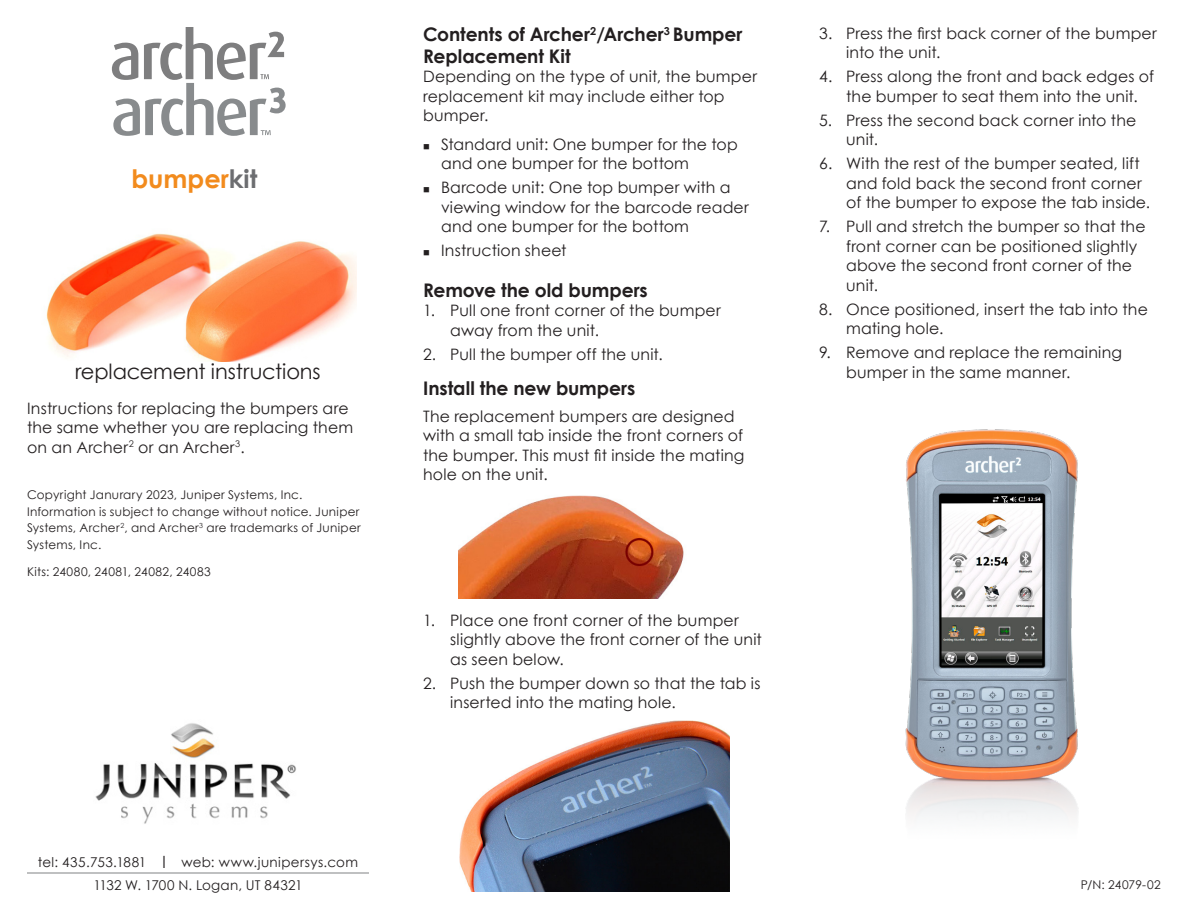
<style>
.page{position:relative;width:1188px;height:918px;background:#fff}
.page>*{position:absolute;margin:0;border:0;box-sizing:border-box;transform-origin:0 0}
.t1{font:700 25.5px "Century Gothic";color:#f28b1d}
.Subheading_1{font:21px "Century Gothic";letter-spacing:-.005em;color:#231f20}
.Subheading_1-2{font:700 18.75px/21.8px "Century Gothic";letter-spacing:-.005em;color:#231f20}
.Notes{font:15.75px/19.5px "Century Gothic";letter-spacing:.01em;color:#231f20}
.Text{font:15.75px/19.5px "Century Gothic";letter-spacing:.01em;color:#231f20}
.RF{font:13.5px "Century Gothic";letter-spacing:.025em;color:#231f20}
.Text-2{font:12px/16.5px "Century Gothic";letter-spacing:.02em;color:#231f20}
.Text-3{font:12px "Century Gothic";letter-spacing:.04em;color:#231f20}
.s1{color:#6c6d70}
.s2{font-size:16.5px}
</style>
<div class="page">
<hr style="left:27px;top:873px;width:342px;height:1px;background:#808285">
<img style="left:95px;top:723px;width:201px;height:101px">
<img style="left:459px;top:495px;width:225px;height:104px">
<img style="left:459px;top:720px;width:270px;height:171px">
<img style="left:905px;top:429px;width:173px;height:389px">
<img style="left:46px;top:233px;width:311px;height:129px">
<svg style="left:112px;top:27px;width:174px;height:109px"></svg>
<p class="t1" style="left:131px;top:160px;width:127px">bumper<span class="s1">kit</span></p>
<p class="Subheading_1" style="left:75px;top:357px;width:247px">replacement instructions</p>
<p class="Text" style="left:27px;top:398px;width:328px">Instructions for replacing the bumpers are the same whether you are replacing them on an Archer<sup>2</sup> or an Archer<sup>3</sup>.</p>
<p class="Text-2" style="left:27px;top:487px;width:335px">Copyright Janurary 2023, Juniper Systems, Inc.<br>Information is subject to change without notice. Juniper Systems, Archer<sup>2</sup>, and Archer<sup>3</sup> are trademarks of Juniper Systems, Inc.</p>
<p class="Text-3" style="left:27px;top:563px;width:185px">Kits: 24080, 24081, 24082, 24083</p>
<p class="RF" style="left:38px;top:853px;width:322px">tel: 435.753.1881 <span class="s2">l</span> web: www.junipersys.com</p>
<p class="RF" style="left:93px;top:876px;width:211px">1132 W. 1700 N. Logan, UT 84321</p>
<p class="Subheading_1-2" style="left:423px;top:23px;width:321px">Contents of Archer<sup>2</sup>/Archer<sup>3</sup> Bumper<br>Replacement Kit</p>
<p class="Text" style="left:423px;top:67px;width:336px">Depending on the type of unit, the bumper replacement kit may include either top bumper.</p>
<p class="Notes" style="left:441px;top:134px;width:298px">Standard unit: One bumper for the top and one bumper for the bottom</p>
<p class="Notes" style="left:441px;top:178px;width:309px">Barcode unit: One top bumper with a viewing window for the barcode reader and one bumper for the bottom</p>
<p class="Notes" style="left:441px;top:241px;width:127px">Instruction sheet</p>
<p class="Subheading_1-2" style="left:423px;top:278px;width:226px">Remove the old bumpers</p>
<p class="Notes" style="left:450px;top:300px;width:272px;text-indent:-27px">1. Pull one front corner of the bumper away from the unit.</p>
<p class="Notes" style="left:423px;top:344px;width:241px">2. Pull the bumper off the unit.</p>
<p class="Subheading_1-2" style="left:423px;top:377px;width:214px">Install the new bumpers</p>
<p class="Notes" style="left:423px;top:406px;width:323px">The replacement bumpers are designed with a small tab inside the front corners of the bumper. This must fit inside the mating hole on the unit.</p>
<p class="Notes" style="left:450px;top:610px;width:313px;text-indent:-27px">1. Place one front corner of the bumper slightly above the front corner of the unit as seen below.</p>
<p class="Notes" style="left:450px;top:673px;width:312px;text-indent:-27px">2. Push the bumper down so that the tab is inserted into the mating hole.</p>
<p class="Notes" style="left:846px;top:23px;width:312px;text-indent:-27px">3. Press the first back corner of the bumper into the unit.</p>
<p class="Notes" style="left:846px;top:67px;width:309px;text-indent:-27px">4. Press along the front and back edges of the bumper to seat them into the unit.</p>
<p class="Notes" style="left:846px;top:110px;width:292px;text-indent:-27px">5. Press the second back corner into the unit.</p>
<p class="Notes" style="left:846px;top:154px;width:306px;text-indent:-27px">6. With the rest of the bumper seated, lift and fold back the second front corner of the bumper to expose the tab inside.</p>
<p class="Notes" style="left:846px;top:217px;width:301px;text-indent:-27px">7. Pull and stretch the bumper so that the front corner can be positioned slightly above the second front corner of the unit.</p>
<p class="Notes" style="left:846px;top:299px;width:303px;text-indent:-27px">8. Once positioned, insert the tab into the mating hole.</p>
<p class="Notes" style="left:846px;top:343px;width:277px;text-indent:-27px">9. Remove and replace the remaining bumper in the same manner.</p>
<p class="Text-2" style="left:1081px;top:876px;width:81px">P/N: 24079-02</p>
</div>
